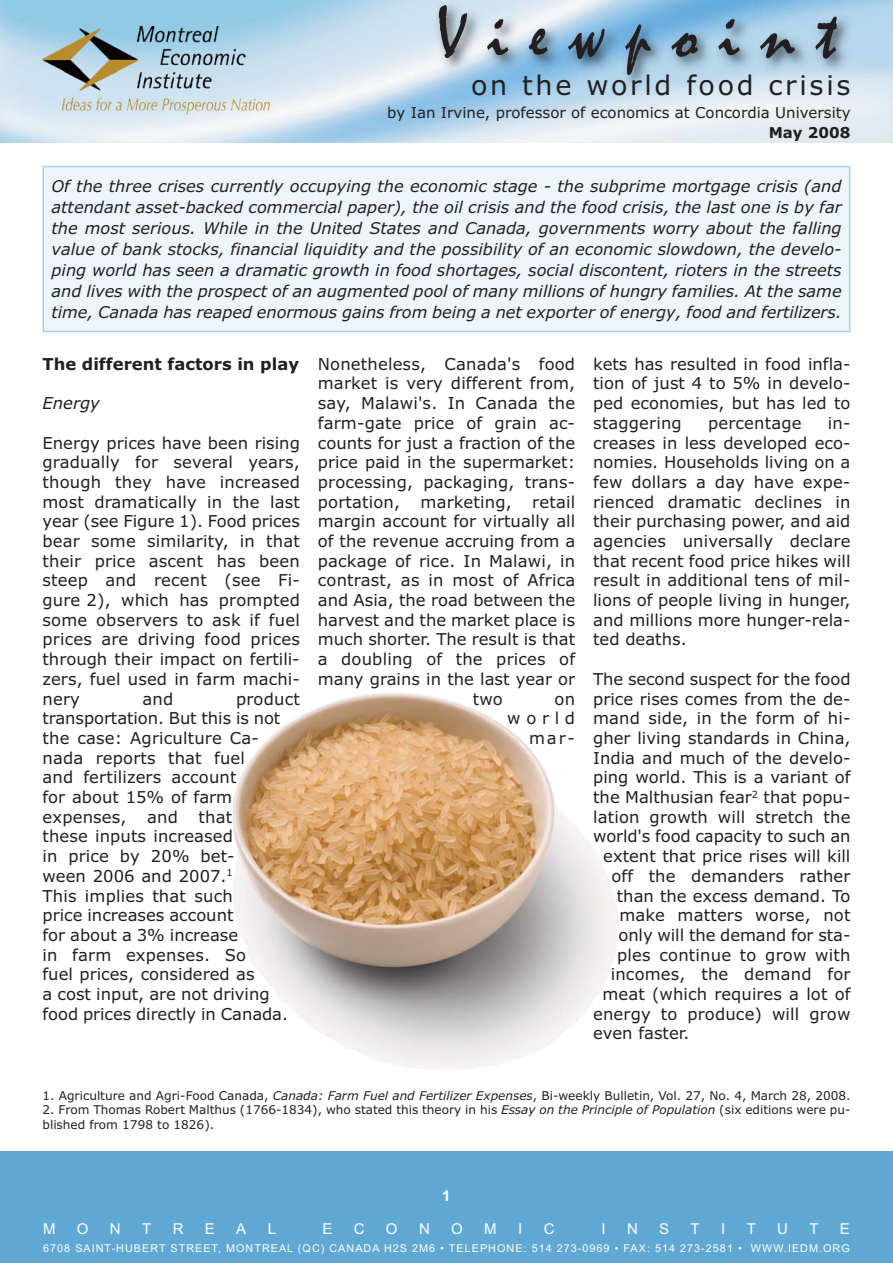
<style>
.page{position:relative;width:893px;height:1263px;background:#fff}
.page>*{position:absolute;margin:0;border:0;box-sizing:border-box;transform-origin:0 0}
.t1{font:72px "Mistral";letter-spacing:.3em;color:#231f20}
.t2{font:27px "Verdana";letter-spacing:.1em;color:#231f20}
.t3{font:16.35px/19.6px "Verdana";color:#231f20;text-align:justify}
.t4{font:700 16.35px "Verdana";color:#231f20}
.t5{font:16.35px/19.6px "Verdana";letter-spacing:.345em;color:#231f20;text-align:right}
.t6{font:italic 16.35px "Verdana";color:#231f20}
.t7{font:italic 16.2px/21px "Verdana";letter-spacing:-.005em;color:#231f20;text-align:justify}
.t8{font:15px/20.2px "Verdana";color:#231f20;text-align:right}
.t9{font:15px "Arial";color:#fff}
.t10{font:700 15px "Arial";color:#fff}
.t11{font:12.15px/14.5px "Verdana";color:#231f20}
.t12{font:10.8px "Arial";letter-spacing:.095em;color:#fff}
.s1{font-weight:700}
.s2{font-style:italic}
</style>
<div class="page">
<img style="left:0;top:0;width:893px;height:142px">
<img style="left:343px;top:0;width:543px;height:107px">
<div style="left:44px;top:167px;width:805px;height:164px;background:#edf4fa"></div>
<div style="left:43px;top:166px;width:807px;height:166px;border:2px solid #adcee7"></div>
<div style="left:0;top:1151px;width:893px;height:111px;background:#5fa8d4"></div>
<img style="left:43px;top:27px;width:226px;height:88px">
<img style="left:232px;top:693px;width:387px;height:376px">
<p class="t1" style="left:436px;top:7px;width:401px">Viewpoint</p>
<p class="t2" style="left:471px;top:74px;width:381px">on the world food crisis</p>
<p class="t8" style="left:387px;top:104px;width:465px">by Ian Irvine, professor of economics at Concordia University<br><span class="s1">May 2008</span></p>
<p class="t7" style="left:52px;top:177px;width:792px">Of the three crises currently occupying the economic stage - the subprime mortgage crisis (and attendant asset-backed commercial paper), the oil crisis and the food crisis, the last one is by far the most serious. While in the United States and Canada, governments worry about the falling value of bank stocks, financial liquidity and the possibility of an economic slowdown, the develo&shy;ping world has seen a dramatic growth in food shortages, social discontent, rioters in the streets and lives with the prospect of an augmented pool of many millions of hungry families. At the same time, Canada has reaped enormous gains from being a net exporter of energy, food and fertilizers.</p>
<p class="t4" style="left:43px;top:355px;width:258px">The different factors in play</p>
<p class="t6" style="left:43px;top:397px;width:59px">Energy</p>
<p class="t3" style="left:43px;top:434px;width:259px">Energy prices have been rising gradually for several years, though they have increased most dramatically in the last year (see Figure 1). Food prices bear some similarity, in that their price ascent has been steep and recent (see Fi&shy;gure 2), which has prompted some observers to ask if fuel prices are driving food prices through their impact on fertili&shy;zers, fuel used in farm machi&shy;nery</p>
<p class="t3" style="left:43px;top:690px;width:259px;text-align:left;text-indent:194px">product transportation. But this is not the case: Agriculture Ca&shy;nada reports that fuel<br>and fertilizers account<br>for about 15% of farm expenses,</p>
<p class="t3" style="left:143px;top:690px;width:32px">and</p>
<p class="t3" style="left:43px;top:808px;width:247px;text-align:left;text-indent:156px">that<br>these inputs increased<br>in price by 20% bet-<br>ween 2006 and 2007.<sup>1<br></sup>This implies that such<br>price increases account<br>for about a 3% increase<br>in farm expenses. So<br>fuel prices, considered as<br>a cost input, are not driving food prices directly in Canada.</p>
<p class="t3" style="left:147px;top:808px;width:32px">and</p>
<p class="t3" style="left:318px;top:355px;width:259px">Nonetheless, Canada's food</p>
<p class="t3" style="left:318px;top:375px;width:259px">market is very different from,</p>
<p class="t3" style="left:318px;top:395px;width:259px">say, Malawi's. In Canada the</p>
<p class="t3" style="left:318px;top:414px;width:259px">farm-gate price of grain ac-</p>
<p class="t3" style="left:318px;top:434px;width:259px">counts for just a fraction of the</p>
<p class="t3" style="left:318px;top:454px;width:259px">price paid in the supermarket:</p>
<p class="t3" style="left:318px;top:474px;width:259px">processing, packaging, trans-</p>
<p class="t3" style="left:318px;top:493px;width:259px">portation, marketing, retail</p>
<p class="t3" style="left:318px;top:513px;width:259px">margin account for virtually all</p>
<p class="t3" style="left:318px;top:533px;width:259px">of the revenue accruing from a</p>
<p class="t3" style="left:318px;top:552px;width:259px">package of rice. In Malawi, in</p>
<p class="t3" style="left:318px;top:572px;width:259px">contrast, as in most of Africa</p>
<p class="t3" style="left:318px;top:592px;width:259px">and Asia, the road between the</p>
<p class="t3" style="left:318px;top:611px;width:259px">harvest and the market place is</p>
<p class="t3" style="left:318px;top:631px;width:259px">much shorter. The result is that</p>
<p class="t3" style="left:318px;top:651px;width:259px">a doubling of the prices of</p>
<p class="t3" style="left:318px;top:670px;width:259px">many grains in the last year or</p>
<p class="t3" style="left:473px;top:690px;width:32px">two</p>
<p class="t5" style="left:507px;top:690px;width:69px">on world mar-</p>
<p class="t3" style="left:593px;top:355px;width:259px">kets has resulted in food infla&shy;tion of just 4 to 5% in develo&shy;ped economies, but has led to staggering</p>
<p class="t3" style="left:593px;top:414px;width:259px;text-indent:235px">in&shy;creases in less developed eco&shy;nomies. Households living on a few dollars a day have expe&shy;rienced dramatic declines in their purchasing power, and aid agencies universally declare that recent food price hikes will result in additional tens of mil&shy;lions of people living in hunger, and millions more hunger-rela&shy;ted deaths.</p>
<p class="t3" style="left:593px;top:670px;width:259px">The second suspect for the food</p>
<p class="t3" style="left:593px;top:690px;width:259px">price rises comes from the de-</p>
<p class="t3" style="left:593px;top:710px;width:259px">mand side, in the form of hi-</p>
<p class="t3" style="left:593px;top:730px;width:259px">gher living standards in China,</p>
<p class="t3" style="left:593px;top:749px;width:259px">India and much of the develo-</p>
<p class="t3" style="left:593px;top:769px;width:259px">ping world. This is a variant of</p>
<p class="t3" style="left:593px;top:789px;width:259px">the Malthusian fear<sup>2</sup> that popu-</p>
<p class="t3" style="left:593px;top:808px;width:259px">lation growth will stretch the</p>
<p class="t3" style="left:593px;top:828px;width:259px">world's food capacity to such an</p>
<p class="t3" style="left:603px;top:848px;width:249px">extent that price rises will kill</p>
<p class="t3" style="left:611px;top:867px;width:241px">off the demanders rather</p>
<p class="t3" style="left:617px;top:887px;width:235px">than the excess demand. To</p>
<p class="t3" style="left:619px;top:907px;width:233px">make matters worse, not</p>
<p class="t3" style="left:618px;top:926px;width:234px">only will the demand for sta-</p>
<p class="t3" style="left:617px;top:946px;width:235px">ples continue to grow with</p>
<p class="t3" style="left:611px;top:966px;width:241px">incomes, the demand for</p>
<p class="t3" style="left:603px;top:986px;width:249px">meat (which requires a lot of</p>
<p class="t3" style="left:593px;top:1005px;width:259px">energy to produce) will grow</p>
<p class="t3" style="left:593px;top:1025px;width:98px">even faster.</p>
<p class="t3" style="left:708px;top:414px;width:95px">percentage</p>
<p class="t11" style="left:43px;top:1089px;width:809px">1. Agriculture and Agri-Food Canada, <span class="s2">Canada: Farm Fuel and Fertilizer Expenses</span>, Bi-weekly Bulletin, Vol. 27, No. 4, March 28, 2008.</p>
<p class="t11" style="left:43px;top:1103px;width:809px">2. From Thomas Robert Malthus (1766-1834), who stated this theory in his <span class="s2">Essay on the Principle of Population</span> (six editions were pu&shy;blished from 1798 to 1826).</p>
<p class="t10" style="left:442px;top:1187px;width:10px">1</p>
<p class="t9" style="left:43px;top:1220px;width:14px">M</p>
<p class="t9" style="left:77px;top:1220px;width:13px">O</p>
<p class="t9" style="left:110px;top:1220px;width:12px">N</p>
<p class="t9" style="left:142px;top:1220px;width:11px">T</p>
<p class="t9" style="left:173px;top:1220px;width:12px">R</p>
<p class="t9" style="left:205px;top:1220px;width:12px">E</p>
<p class="t9" style="left:236px;top:1220px;width:12px">A</p>
<p class="t9" style="left:268px;top:1220px;width:10px">L</p>
<p class="t9" style="left:322px;top:1220px;width:12px">E</p>
<p class="t9" style="left:354px;top:1220px;width:12px">C</p>
<p class="t9" style="left:386px;top:1220px;width:13px">O</p>
<p class="t9" style="left:419px;top:1220px;width:12px">N</p>
<p class="t9" style="left:451px;top:1220px;width:13px">O</p>
<p class="t9" style="left:484px;top:1220px;width:14px">M</p>
<p class="t9" style="left:518px;top:1220px;width:6px">I</p>
<p class="t9" style="left:544px;top:1220px;width:12px">C</p>
<p class="t9" style="left:601px;top:1220px;width:6px">I</p>
<p class="t9" style="left:627px;top:1220px;width:12px">N</p>
<p class="t9" style="left:659px;top:1220px;width:12px">S</p>
<p class="t9" style="left:691px;top:1220px;width:11px">T</p>
<p class="t9" style="left:721px;top:1220px;width:6px">I</p>
<p class="t9" style="left:747px;top:1220px;width:11px">T</p>
<p class="t9" style="left:777px;top:1220px;width:12px">U</p>
<p class="t9" style="left:809px;top:1220px;width:11px">T</p>
<p class="t9" style="left:840px;top:1220px;width:12px">E</p>
<p class="t12" style="left:43px;top:1242px;width:808px">6708 SAINT-HUBERT STREET, MONTREAL (QC) CANADA H2S 2M6 • TELEPHONE: 514 273-0969 • FAX: 514 273-2581 • WWW.IEDM.ORG</p>
</div>
